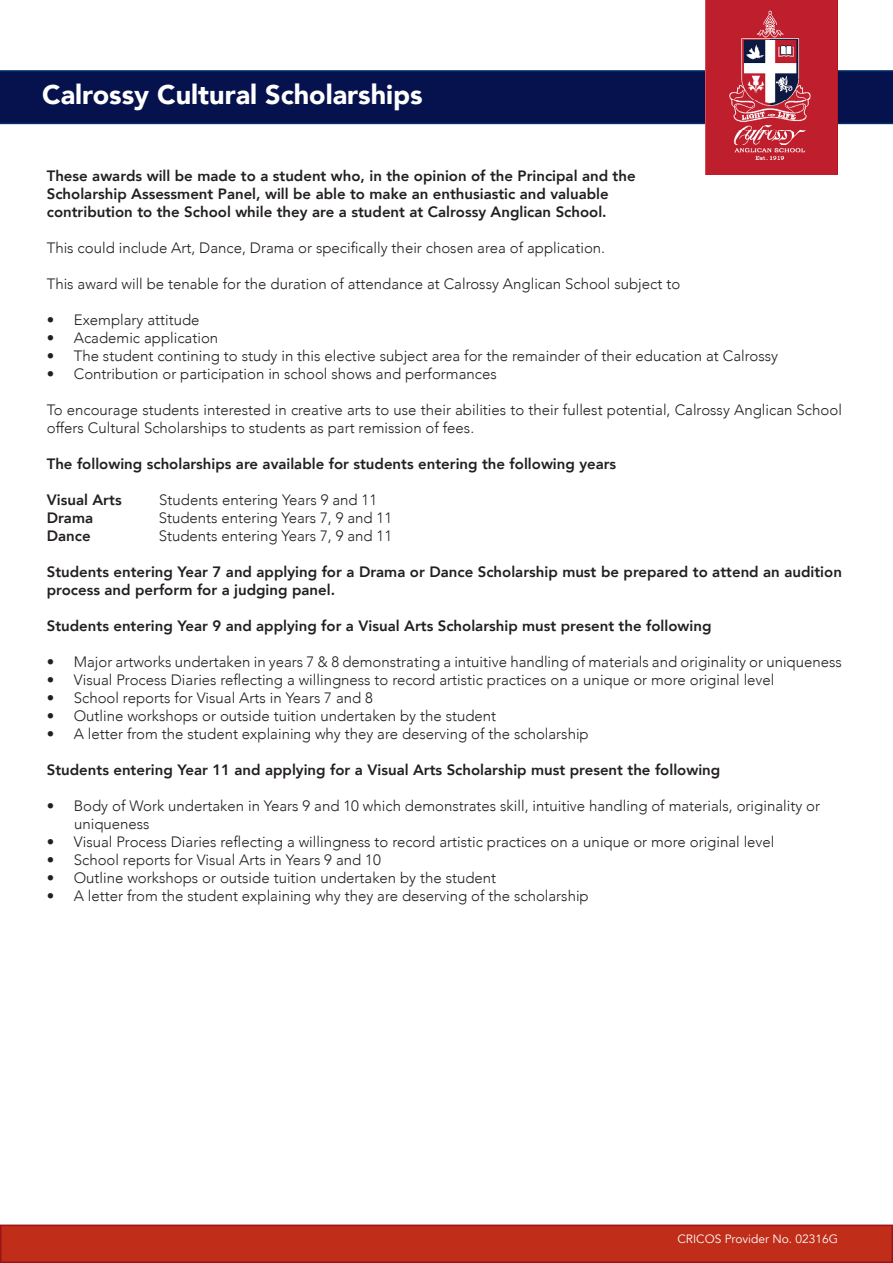
<style>
.page{position:relative;width:893px;height:1263px;background:#fff}
.page>*{position:absolute;margin:0;border:0;box-sizing:border-box;transform-origin:0 0}
.t1{font:900 27px "Avenir";color:#fff}
.t2{font:300 15px/18px "Avenir";color:#231f20}
.t3{font:800 15px/18px "Avenir";color:#231f20}
.t4{font:12px "Avenir";color:#fff}
</style>
<div class="page">
<div style="left:1px;top:1225px;width:891px;height:37px;background:#c02d19"></div>
<div style="left:0;top:1224px;width:893px;height:39px;border:2px solid #9c1418"></div>
<svg style="left:0;top:70px;width:893px;height:54px;background:#05144f"></svg>
<img style="left:705px;top:0;width:133px;height:174px">
<p class="t1" style="left:42px;top:72px;width:382px">Calrossy Cultural Scholarships</p>
<p class="t3" style="left:47px;top:166px;width:590px">These awards will be made to a student who, in the opinion of the Principal and the<br>Scholarship Assessment Panel, will be able to make an enthusiastic and valuable contribution to the School while they are a student at Calrossy Anglican School.</p>
<p class="t2" style="left:47px;top:239px;width:560px">This could include Art, Dance, Drama or specifically their chosen area of application.</p>
<p class="t2" style="left:47px;top:275px;width:635px">This award will be tenable for the duration of attendance at Calrossy Anglican School subject to</p>
<p class="t2" style="left:47px;top:311px;width:154px">• Exemplary attitude</p>
<p class="t2" style="left:47px;top:329px;width:173px">• Academic application</p>
<p class="t2" style="left:47px;top:347px;width:733px">• The student contining to study in this elective subject area for the remainder of their education at Calrossy</p>
<p class="t2" style="left:47px;top:365px;width:452px">• Contribution or participation in school shows and performances</p>
<p class="t2" style="left:47px;top:401px;width:797px">To encourage students interested in creative arts to use their abilities to their fullest potential, Calrossy Anglican School offers Cultural Scholarships to students as part remission of fees.</p>
<p class="t3" style="left:47px;top:454px;width:571px">The following scholarships are available for students entering the following years</p>
<p class="t3" style="left:47px;top:490px;width:76px">Visual Arts</p>
<p class="t2" style="left:159px;top:491px;width:219px">Students entering Years 9 and 11</p>
<p class="t3" style="left:47px;top:508px;width:48px">Drama</p>
<p class="t2" style="left:159px;top:509px;width:235px">Students entering Years 7, 9 and 11</p>
<p class="t3" style="left:47px;top:526px;width:45px">Dance</p>
<p class="t2" style="left:159px;top:527px;width:235px">Students entering Years 7, 9 and 11</p>
<p class="t3" style="left:47px;top:562px;width:797px">Students entering Year 7 and applying for a Drama or Dance Scholarship must be prepared to attend an audition process and perform for a judging panel.</p>
<p class="t3" style="left:47px;top:616px;width:666px">Students entering Year 9 and applying for a Visual Arts Scholarship must present the following</p>
<p class="t2" style="left:47px;top:653px;width:797px">• Major artworks undertaken in years 7 &amp; 8 demonstrating a intuitive handling of materials and originality or uniqueness</p>
<p class="t2" style="left:47px;top:671px;width:729px">• Visual Process Diaries reflecting a willingness to record artistic practices on a unique or more original level</p>
<p class="t2" style="left:47px;top:689px;width:328px">• School reports for Visual Arts in Years 7 and 8</p>
<p class="t2" style="left:47px;top:707px;width:451px">• Outline workshops or outside tuition undertaken by the student</p>
<p class="t2" style="left:47px;top:725px;width:543px">• A letter from the student explaining why they are deserving of the scholarship</p>
<p class="t3" style="left:47px;top:760px;width:675px">Students entering Year 11 and applying for a Visual Arts Scholarship must present the following</p>
<p class="t2" style="left:74px;top:797px;width:747px;text-indent:-27px">• Body of Work undertaken in Years 9 and 10 which demonstrates skill, intuitive handling of materials, originality or uniqueness</p>
<p class="t2" style="left:47px;top:833px;width:729px">• Visual Process Diaries reflecting a willingness to record artistic practices on a unique or more original level</p>
<p class="t2" style="left:47px;top:851px;width:336px">• School reports for Visual Arts in Years 9 and 10</p>
<p class="t2" style="left:47px;top:869px;width:451px">• Outline workshops or outside tuition undertaken by the student</p>
<p class="t2" style="left:47px;top:887px;width:543px">• A letter from the student explaining why they are deserving of the scholarship</p>
<p class="t4" style="left:677px;top:1232px;width:162px">CRICOS Provider No. 02316G</p>
</div>
